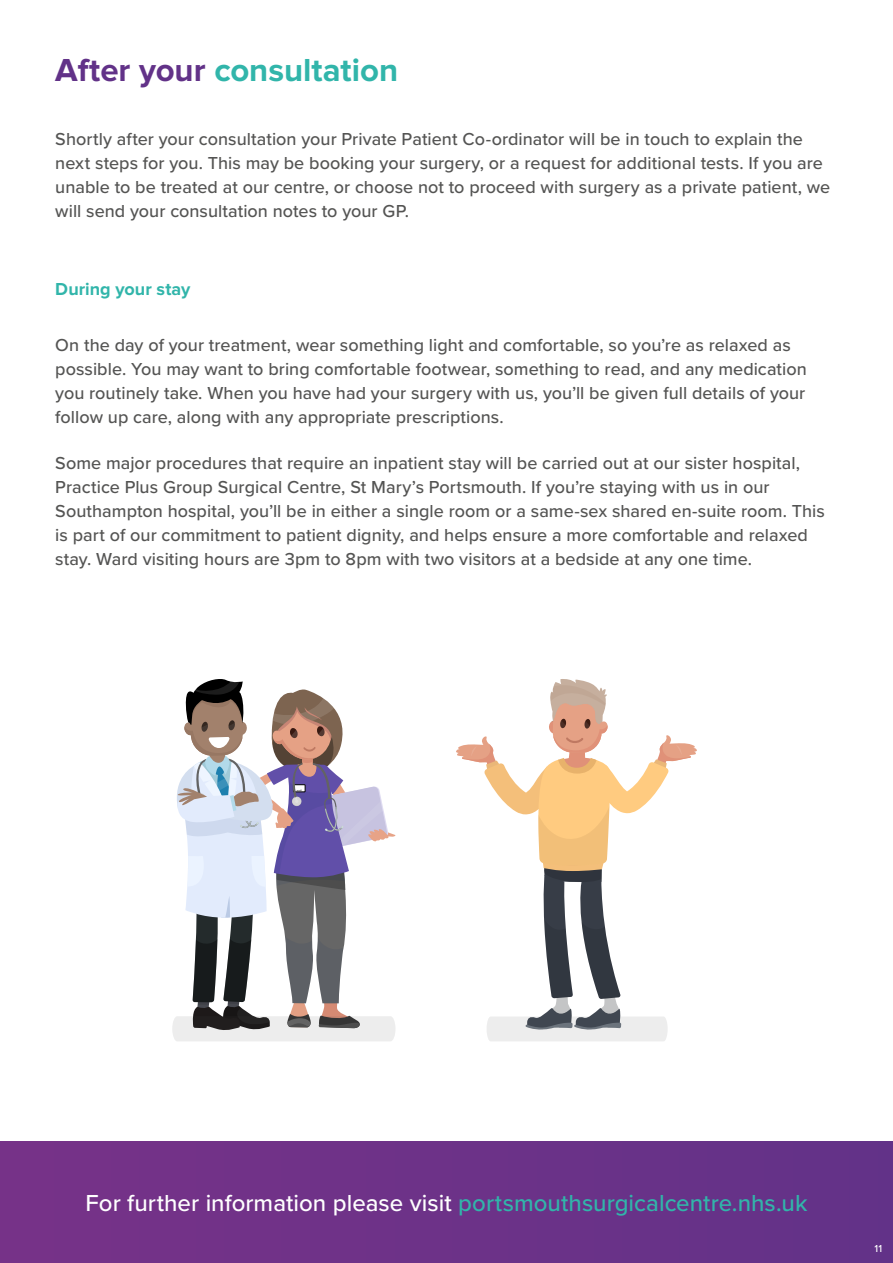
<style>
.page{position:relative;width:893px;height:1263px;background:#fff}
.page>*{position:absolute;margin:0;border:0;box-sizing:border-box;transform-origin:0 0}
.t1{font:700 33px "Proxima Nova";color:#31b5aa}
.t2{font:500 24px "Proxima Nova";color:#fff}
.t3{font:500 18px/24px "Proxima Nova";color:#545453}
.t4{font:700 18px "Proxima Nova";color:#31b5aa}
.t5{font:500 10.5px "Proxima Nova";color:#fff}
.s1{color:#623288}
.s2{color:#31b5aa}
</style>
<div class="page">
<div style="left:0;top:1141px;width:893px;height:122px;background:#6d3288"></div>
<svg style="left:456px;top:679px;width:241px;height:362px"></svg>
<svg style="left:172px;top:679px;width:223px;height:362px"></svg>
<h1 class="t1" style="left:55px;top:51px;width:344px"><span class="s1">After your</span> consultation</h1>
<p class="t3" style="left:55px;top:127px;width:776px">Shortly after your consultation your Private Patient Co-ordinator will be in touch to explain the next steps for you. This may be booking your surgery, or a request for additional tests. If you are unable to be treated at our centre, or choose not to proceed with surgery as a private patient, we will send your consultation notes to your GP.</p>
<p class="t4" style="left:55px;top:278px;width:137px">During your stay</p>
<p class="t3" style="left:55px;top:333px;width:753px">On the day of your treatment, wear something light and comfortable, so you’re as relaxed as possible. You may want to bring comfortable footwear, something to read, and any medication you routinely take. When you have had your surgery with us, you’ll be given full details of your follow up care, along with any appropriate prescriptions.</p>
<p class="t3" style="left:55px;top:450px;width:771px">Some major procedures that require an inpatient stay will be carried out at our sister hospital, Practice Plus Group Surgical Centre, St Mary’s Portsmouth. If you’re staying with us in our Southampton hospital, you’ll be in either a single room or a same-sex shared en-suite room. This is part of our commitment to patient dignity, and helps ensure a more comfortable and relaxed stay. Ward visiting hours are 3pm to 8pm with two visitors at a bedside at any one time.</p>
<h2 class="t2" style="left:85px;top:1185px;width:724px">For further information please visit <span class="s2">portsmouthsurgicalcentre.nhs.uk</span></h2>
<p class="t5" style="left:875px;top:1241px;width:9px">11</p>
</div>
